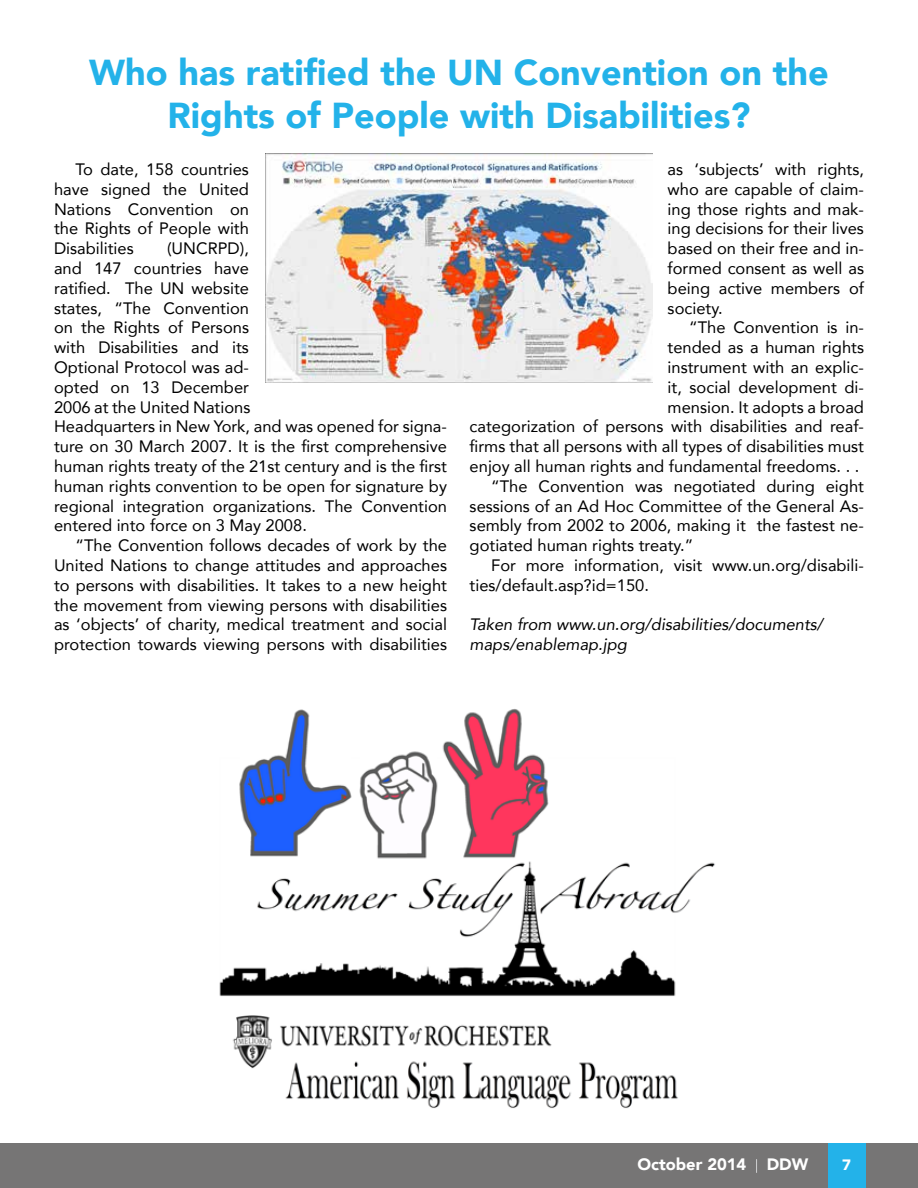
<style>
.page{position:relative;width:918px;height:1188px;background:#fff}
.page>*{position:absolute;margin:0;border:0;box-sizing:border-box;transform-origin:0 0}
.t1{font:900 36px/43.2px "Avenir";color:#23b2e9;text-align:center}
.t2{font:16.5px/19.8px "Avenir";color:#000;text-align:justify}
.t3{font:italic 16.5px/19.8px "Avenir";color:#000}
.t4{font:900 16.5px "Avenir";color:#fff}
.t5{font:900 15px "Avenir";color:#fff}
</style>
<div class="page">
<img style="left:219px;top:709px;width:496px;height:399px">
<img style="left:265px;top:154px;width:388px;height:228px">
<div style="left:0;top:1143px;width:918px;height:45px;background:#767575"></div>
<svg style="left:756px;top:1159px;width:1px;height:14px"></svg>
<div style="left:828px;top:1143px;width:38px;height:45px;background:#23b2e9"></div>
<h1 class="t1" style="left:89px;top:50px;width:741px">Who has ratified the UN Convention on the<br>Rights of People with Disabilities?</h1>
<p class="t2" style="left:54px;top:159px;width:197px;text-indent:22px">To date, 158 countries have signed the United Nations Convention on the Rights of People with Disabilities</p>
<p class="t2" style="left:54px;top:238px;width:395px;text-align:left;text-indent:113px">(UNCRPD),<br>and 147 countries have<br>ratified. The UN website<br>states, “The Convention<br>on the Rights of Persons<br>with Disabilities and its<br>Optional Protocol was ad-<br>opted on 13 December<br>2006 at the United Nations<br>Headquarters in New York, and was opened for signa&shy;ture on 30 March 2007. It is the first comprehensive human rights treaty of the 21st century and is the first human rights convention to be open for signature by regional integration organizations. The Convention entered into force on 3 May 2008.</p>
<p class="t2" style="left:54px;top:535px;width:395px;text-indent:22px">“The Convention follows decades of work by the United Nations to change attitudes and approaches to persons with disabilities. It takes to a new height the movement from viewing persons with disabilities as ‘objects’ of charity, medical treatment and social protection towards viewing persons with disabilities</p>
<p class="t2" style="left:668px;top:159px;width:198px">as ‘subjects’ with rights, who are capable of claim&shy;ing those rights and mak&shy;ing decisions for their lives based on their free and in&shy;formed consent as well as being active members of society.</p>
<p class="t2" style="left:689px;top:317px;width:176px">“The Convention is in-</p>
<p class="t2" style="left:668px;top:337px;width:198px">tended as a human rights</p>
<p class="t2" style="left:668px;top:357px;width:198px">instrument with an explic-</p>
<p class="t2" style="left:668px;top:377px;width:198px">it, social development di-</p>
<p class="t2" style="left:668px;top:397px;width:198px">mension. It adopts a broad</p>
<p class="t2" style="left:470px;top:416px;width:396px">categorization of persons with disabilities and reaf-</p>
<p class="t2" style="left:470px;top:436px;width:396px">firms that all persons with all types of disabilities must</p>
<p class="t2" style="left:470px;top:456px;width:391px">enjoy all human rights and fundamental freedoms. . .</p>
<p class="t2" style="left:491px;top:476px;width:374px">“The Convention was negotiated during eight</p>
<p class="t2" style="left:470px;top:496px;width:396px">sessions of an Ad Hoc Committee of the General As-</p>
<p class="t2" style="left:470px;top:515px;width:396px">sembly from 2002 to 2006, making it the fastest ne-</p>
<p class="t2" style="left:470px;top:535px;width:225px">gotiated human rights treaty.”</p>
<p class="t2" style="left:491px;top:555px;width:374px">For more information, visit www.un.org/disabili-</p>
<p class="t2" style="left:470px;top:575px;width:181px">ties/default.asp?id=150.</p>
<p class="t3" style="left:470px;top:615px;width:355px">Taken from www.un.org/disabilities/documents/ maps/enablemap.jpg</p>
<p class="t4" style="left:637px;top:1151px;width:172px">October 2014 DDW</p>
<p class="t5" style="left:842px;top:1152px;width:10px">7</p>
</div>
